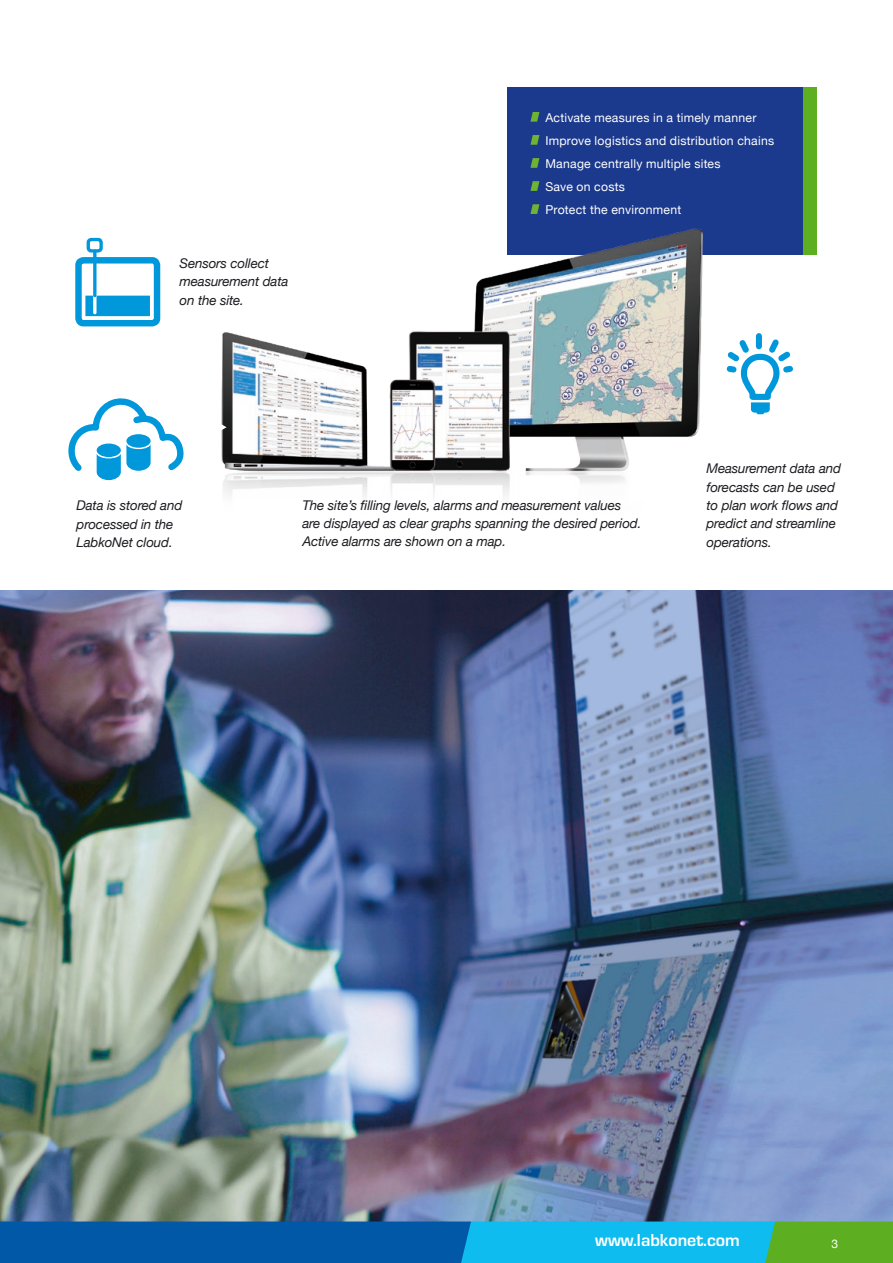
<style>
.page{position:relative;width:893px;height:1263px;background:#fff}
.page>*{position:absolute;margin:0;border:0;box-sizing:border-box;transform-origin:0 0}
.t1{font:700 18px "Eurostile T";color:#fff}
.t2{font:italic 13.35px/18.5px "Helvetica Neue";letter-spacing:-.01em;color:#1b1c20}
.t3{font:12.15px/23.1px "Helvetica Neue";letter-spacing:.02em;color:#fff}
.t4{font:12px "Helvetica Neue";color:#fff}
</style>
<div class="page">
<div style="left:507px;top:87px;width:309px;height:168px;background:#1b398d"></div>
<div style="left:803px;top:87px;width:13px;height:168px;background:#5daf21"></div>
<img style="left:0;top:591px;width:893px;height:630px">
<img style="left:221px;top:228px;width:482px;height:269px">
<svg style="left:221px;top:413px;width:6px;height:29px"></svg>
<svg style="left:85px;top:296px;width:65px;height:20px"></svg>
<div style="left:87px;top:238px;width:16px;height:15px;border:3px solid #0097db;border-radius:3px"></div>
<div style="left:75px;top:257px;width:85px;height:69px;border:6px solid #0097db;border-radius:5px"></div>
<svg style="left:93px;top:252px;width:4px;height:44px"></svg>
<svg style="left:70px;top:399px;width:114px;height:81px"></svg>
<svg style="left:726px;top:334px;width:67px;height:80px"></svg>
<svg style="left:530px;top:112px;width:9px;height:10px"></svg>
<svg style="left:530px;top:135px;width:9px;height:10px"></svg>
<svg style="left:530px;top:158px;width:9px;height:10px"></svg>
<svg style="left:530px;top:181px;width:9px;height:10px"></svg>
<svg style="left:530px;top:204px;width:9px;height:10px"></svg>
<svg style="left:0;top:1221px;width:893px;height:42px;background:#1286ad"></svg>
<p class="t2" style="left:180px;top:255px;width:110px">Sensors collect measurement data on the site.</p>
<p class="t3" style="left:545px;top:106px;width:230px">Activate measures in a timely manner<br>Improve logistics and distribution chains<br>Manage centrally multiple sites<br>Save on costs<br>Protect the environment</p>
<p class="t2" style="left:77px;top:497px;width:107px">Data is stored and processed in the<br>LabkoNet cloud.</p>
<p class="t2" style="left:302px;top:496px;width:341px">The site’s filling levels, alarms and measurement values are displayed as clear graphs spanning the desired period.<br>Active alarms are shown on a map.</p>
<p class="t2" style="left:706px;top:460px;width:136px">Measurement data and forecasts can be used to plan work flows and predict and streamline operations.</p>
<h1 class="t1" style="left:595px;top:1230px;width:146px">www.labkonet.com</h1>
<p class="t4" style="left:831px;top:1235px;width:8px">3</p>
</div>
